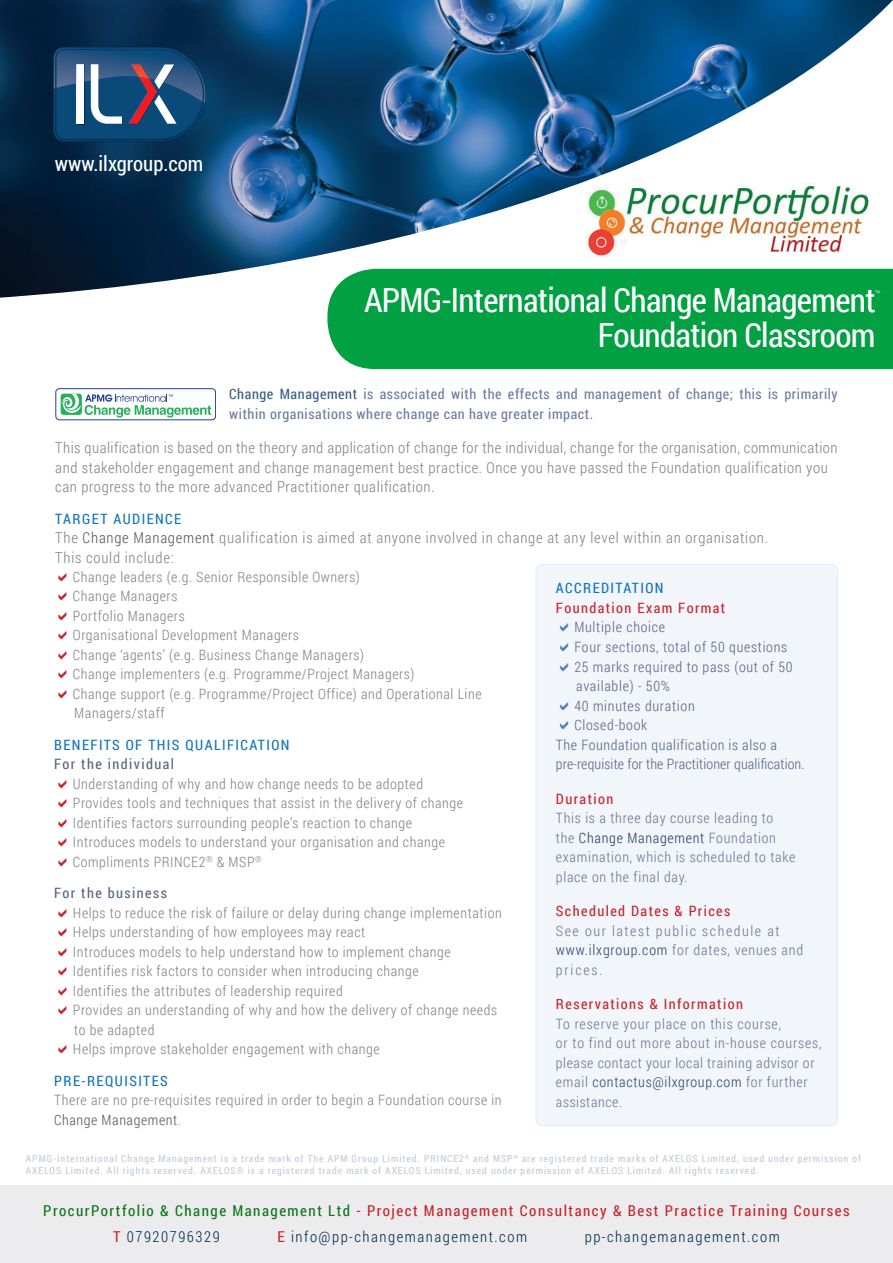
<style>
.page{position:relative;width:893px;height:1263px;background:#fff}
.page>*{position:absolute;margin:0;border:0;box-sizing:border-box;transform-origin:0 0}
.t1{font:33.3px/35.2px "Roboto Condensed";letter-spacing:-.02em;color:#fff;text-align:right}
.t2{font:20.85px "Roboto Condensed";color:#fff}
.t3{font:300 15px/19.5px "Roboto Condensed";letter-spacing:.04em;color:#808285}
.t4{font:15px "Roboto Condensed";letter-spacing:.1em;color:#c8242b}
.t5{font:300 15px "Roboto Condensed";letter-spacing:.1em;color:#032b4f}
.t6{font:300 14.25px/19.5px "Roboto Condensed";letter-spacing:.04em;color:#808285}
.t7{font:300 14.25px/19.5px "Roboto Condensed";letter-spacing:.05em;color:#6c7691}
.t8{font:14.25px/19.5px "Roboto Condensed";letter-spacing:.04em;color:#6d7ca0}
.t9{font:300 14.25px/19.5px "Roboto Condensed";letter-spacing:.05em;color:#576481}
.t10{font:300 14.25px/19.5px "Roboto Condensed";letter-spacing:.01em;color:#576481}
.t11{font:14.25px "Roboto Condensed";letter-spacing:.1em;color:#c8242b}
.t12{font:300 14.25px/19.5px "Roboto Condensed";letter-spacing:.11em;color:#6c7691}
.t13{font:14.25px "Roboto Condensed";letter-spacing:.1em;color:#1074bc}
.t14{font:14.25px "Roboto Condensed";letter-spacing:.1em;color:#576481}
.t15{font:100 10.5px "Roboto";color:#fff}
.t16{font:9.75px/12px "Roboto Condensed";letter-spacing:.1em;color:#c5c9d9}
.s1{color:#375c87}
.s2{color:#57585a}
.s3{color:#223f60}
.s4{color:#2e4566}
.s5{color:#0d7619}
.s6{font-weight:400;color:#c8242b}
</style>
<div class="page">
<div style="left:56px;top:388px;width:160px;height:32px;border:1px solid #223f99;border-radius:4px"></div>
<div style="left:61px;top:394px;width:21px;height:21px;background:#28b05e;border-radius:3px"></div>
<svg style="left:62px;top:394px;width:149px;height:23px"></svg>
<div style="left:536px;top:564px;width:301px;height:562px;background:#f2f5fa;border-radius:6px"></div>
<div style="left:536px;top:564px;width:302px;height:562px;border:1px solid #e5ebf6;border-radius:6px"></div>
<div style="left:0;top:1185px;width:892px;height:78px;background:#ececee"></div>
<svg style="left:0;top:0;width:893px;height:298px"></svg>
<svg style="left:53px;top:47px;width:154px;height:95px;background:#345b81"></svg>
<div style="left:327px;top:269px;width:566px;height:100px;background:#01a043"></div>
<p class="t2" style="left:55px;top:149px;width:150px">www.ilxgroup.com</p>
<p class="t1" style="left:364px;top:281px;width:513px">APMG-International Change Management<br>Foundation Classroom</p>
<p class="t15" style="left:874px;top:287px;width:8px">™</p>
<p class="t8" style="left:229px;top:384px;width:610px"><span class="s1">Change Management</span> is associated with the effects and management of change; this is primarily within organisations where change can have greater impact.</p>
<p class="t3" style="left:55px;top:438px;width:784px">This qualification is based on the theory and application of change for the individual, change for the organisation, communication and stakeholder engagement and change management best practice. Once you have passed the Foundation qualification you can progress to the more advanced Practitioner qualification.</p>
<p class="t13" style="left:55px;top:509px;width:128px">TARGET AUDIENCE</p>
<p class="t3" style="left:55px;top:528px;width:714px">The <span class="s2">Change Management</span> qualification is aimed at anyone involved in change at any level within an organisation.</p>
<p class="t3" style="left:55px;top:547px;width:120px">This could include:</p>
<p class="t6" style="left:73px;top:566px;width:288px">Change leaders (e.g. Senior Responsible Owners)</p>
<p class="t6" style="left:73px;top:586px;width:106px">Change Managers</p>
<p class="t6" style="left:73px;top:605px;width:113px">Portfolio Managers</p>
<p class="t6" style="left:73px;top:625px;width:227px">Organisational Development Managers</p>
<p class="t6" style="left:73px;top:644px;width:293px">Change ‘agents’ (e.g. Business Change Managers)</p>
<p class="t6" style="left:73px;top:664px;width:343px">Change implementers (e.g. Programme/Project Managers)</p>
<p class="t6" style="left:73px;top:683px;width:410px">Change support (e.g. Programme/Project Office) and Operational Line<br>Managers/staff</p>
<p class="t13" style="left:54px;top:735px;width:237px">BENEFITS OF THIS QUALIFICATION</p>
<p class="t14" style="left:54px;top:754px;width:121px">For the individual</p>
<p class="t6" style="left:73px;top:773px;width:352px">Understanding of why and how change needs to be adopted</p>
<p class="t6" style="left:73px;top:793px;width:392px">Provides tools and techniques that assist in the delivery of change</p>
<p class="t6" style="left:73px;top:812px;width:341px">Identifies factors surrounding people’s reaction to change</p>
<p class="t6" style="left:73px;top:832px;width:374px">Introduces models to understand your organisation and change</p>
<p class="t6" style="left:73px;top:851px;width:190px">Compliments PRINCE2<sup>®</sup> &amp; MSP<sup>®</sup></p>
<p class="t14" style="left:54px;top:883px;width:114px">For the business</p>
<p class="t6" style="left:73px;top:902px;width:430px">Helps to reduce the risk of failure or delay during change implementation</p>
<p class="t6" style="left:73px;top:922px;width:294px">Helps understanding of how employees may react</p>
<p class="t6" style="left:73px;top:941px;width:379px">Introduces models to help understand how to implement change</p>
<p class="t6" style="left:73px;top:961px;width:347px">Identifies risk factors to consider when introducing change</p>
<p class="t6" style="left:73px;top:980px;width:271px">Identifies the attributes of leadership required</p>
<p class="t6" style="left:73px;top:1000px;width:426px">Provides an understanding of why and how the delivery of change needs to be adapted</p>
<p class="t6" style="left:73px;top:1039px;width:308px">Helps improve stakeholder engagement with change</p>
<p class="t13" style="left:54px;top:1071px;width:115px">PRE-REQUISITES</p>
<p class="t6" style="left:54px;top:1090px;width:449px">There are no pre-requisites required in order to begin a Foundation course in<br><span class="s2">Change Management</span>.</p>
<p class="t13" style="left:556px;top:578px;width:109px">ACCREDITATION</p>
<p class="t11" style="left:556px;top:598px;width:171px">Foundation Exam Format</p>
<p class="t9" style="left:574px;top:617px;width:92px">Multiple choice</p>
<p class="t9" style="left:574px;top:637px;width:214px">Four sections, total of 50 questions</p>
<p class="t9" style="left:574px;top:656px;width:220px">25 marks required to pass (out of 50 available) - 50%</p>
<p class="t9" style="left:574px;top:695px;width:122px">40 minutes duration</p>
<p class="t9" style="left:574px;top:715px;width:74px">Closed-book</p>
<p class="t10" style="left:556px;top:734px;width:250px">The Foundation qualification is also a pre-requisite for the Practitioner qualification.</p>
<p class="t11" style="left:556px;top:788px;width:59px">Duration</p>
<p class="t7" style="left:556px;top:808px;width:241px">This is a three day course leading to the <span class="s3">Change Management</span> Foundation examination, which is scheduled to take place on the final day.</p>
<p class="t11" style="left:556px;top:901px;width:176px">Scheduled Dates &amp; Prices</p>
<p class="t12" style="left:556px;top:920px;width:249px">See our latest public schedule at <span class="s4">www.ilxgroup.com</span> for dates, venues and prices.</p>
<p class="t11" style="left:556px;top:994px;width:188px">Reservations &amp; Information</p>
<p class="t7" style="left:556px;top:1013px;width:267px">To reserve your place on this course,<br>or to find out more about in-house courses, please contact your local training advisor or email <span class="s4">contactus@ilxgroup.com</span> for further assistance.</p>
<p class="t16" style="left:26px;top:1152px;width:837px">APMG-International Change Management is a trade mark of The APM Group Limited. PRINCE2<sup>®</sup> and MSP<sup>®</sup> are registered trade marks of AXELOS Limited, used under permission of<br>AXELOS Limited. All rights reserved. AXELOS® is a registered trade mark of AXELOS Limited, used under permission of AXELOS Limited. All rights reserved.</p>
<p class="t4" style="left:43px;top:1200px;width:808px"><span class="s5">ProcurPortfolio &amp; Change Management Ltd</span> - Project Management Consultancy &amp; Best Practice Training Courses</p>
<p class="t5" style="left:113px;top:1226px;width:108px"><span class="s6">T</span> 07920796329</p>
<p class="t5" style="left:277px;top:1226px;width:251px"><span class="s6">E</span> info@pp-changemanagement.com</p>
<p class="t5" style="left:585px;top:1226px;width:196px">pp-changemanagement.com</p>
</div>
